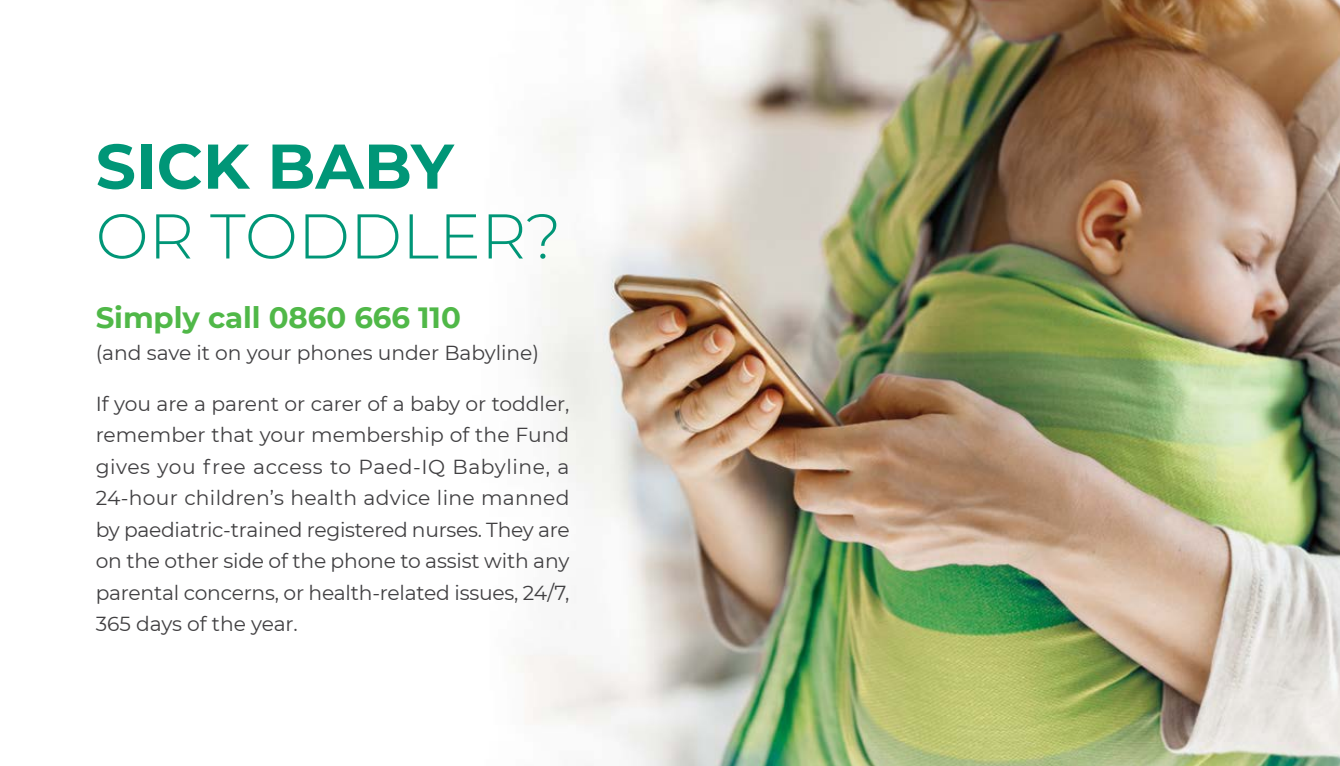
<style>
.page{position:relative;width:1340px;height:766px;background:#fff}
.page>*{position:absolute;margin:0;border:0;box-sizing:border-box;transform-origin:0 0}
.t1{font:300 63px "Montserrat";color:#009677}
.t2{font:700 63px "Montserrat";color:#009677}
.t3{font:700 29.25px "Montserrat";letter-spacing:-.005em;color:#50b848}
.t4{font:20.25px/31.5px "Montserrat";letter-spacing:-.01em;color:#414042;text-align:justify}
</style>
<div class="page">
<img style="left:513px;top:0;width:826px;height:765px">
<h1 class="t2" style="left:96px;top:121px;width:359px">SICK BABY</h1>
<h1 class="t1" style="left:96px;top:193px;width:467px">OR TODDLER?</h1>
<h2 class="t3" style="left:96px;top:297px;width:367px">Simply call 0860 666 110</h2>
<p class="t4" style="left:96px;top:336px;width:445px">(and save it on your phones under Babyline)</p>
<p class="t4" style="left:96px;top:387px;width:475px">If you are a parent or carer of a baby or toddler, remember that your membership of the Fund gives you free access to Paed-IQ Babyline, a 24-hour children’s health advice line manned by paediatric-trained registered nurses. They are on the other side of the phone to assist with any parental concerns, or health-related issues, 24/7, 365 days of the year.</p>
</div>
